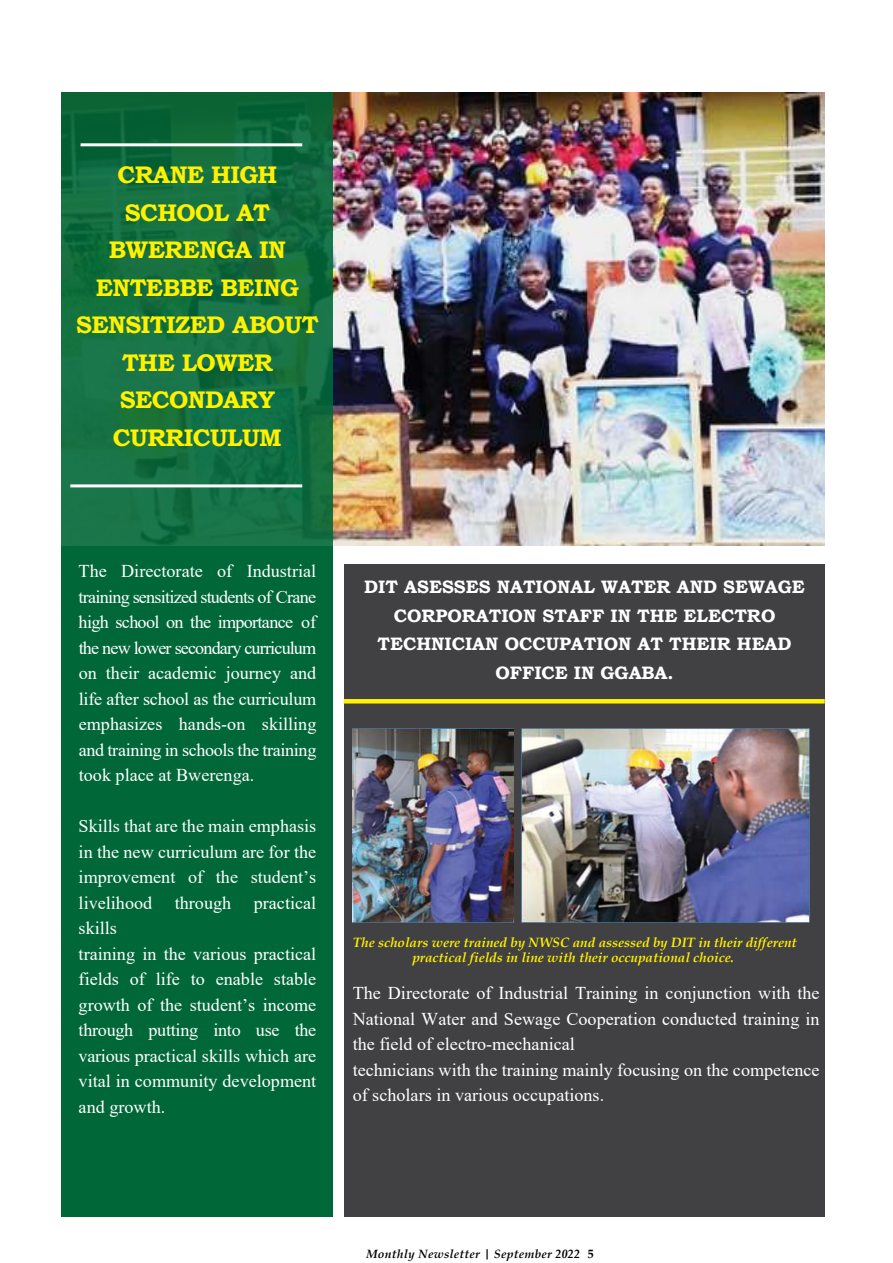
<style>
.page{position:relative;width:893px;height:1263px;background:#fff}
.page>*{position:absolute;margin:0;border:0;box-sizing:border-box;transform-origin:0 0}
.t1{font:700 24px/37.5px "Bookman Old Style";letter-spacing:-.025em;color:#fff100;text-align:center}
.t2{font:18px/25.5px "Times New Roman";color:#fff;text-align:justify}
.t3{font:700 18px/28.5px "Bookman Old Style";color:#fff;text-align:center}
.t4{font:italic 700 13.5px/15px "Book Antiqua";color:#fff100;text-align:center}
.t5{font:italic 700 12px "Book Antiqua";letter-spacing:.025em;color:#000}
.s1{font-style:normal}
</style>
<div class="page">
<img style="left:333px;top:92px;width:492px;height:454px">
<svg style="left:62px;top:92px;width:271px;height:454px;background:#136e41"></svg>
<div style="left:62px;top:546px;width:271px;height:671px;background:#006838"></div>
<hr style="left:81px;top:143px;width:221px;height:3px;background:#fff">
<hr style="left:70px;top:484px;width:232px;height:3px;background:#fff">
<div style="left:344px;top:565px;width:481px;height:652px;background:#414042"></div>
<hr style="left:344px;top:699px;width:481px;height:4px;background:#fff100">
<img style="left:353px;top:729px;width:160px;height:193px">
<img style="left:521px;top:729px;width:289px;height:193px">
<h1 class="t1" style="left:76px;top:156px;width:244px">CRANE HIGH<br>SCHOOL AT<br>BWERENGA IN<br>ENTEBBE BEING<br>SENSITIZED ABOUT<br>THE LOWER<br>SECONDARY<br>CURRICULUM</h1>
<p class="t2" style="left:79px;top:558px;width:239px">The Directorate of Industrial training sensitized students of Crane high school on the importance of the new lower secondary curriculum on their academic journey and life after school as the curriculum emphasizes hands-on skilling and training in schools the training took place at Bwerenga.</p>
<p class="t2" style="left:79px;top:813px;width:239px">Skills that are the main emphasis in the new curriculum are for the improvement of the student’s livelihood</p>
<p class="t2" style="left:175px;top:889px;width:58px">through</p>
<p class="t2" style="left:254px;top:889px;width:64px">practical</p>
<p class="t2" style="left:79px;top:915px;width:239px;text-align:left">skills<br>training in the various practical fields of life to enable stable growth of the student’s income through putting into use the various practical skills which are vital in community development and growth.</p>
<p class="t3" style="left:364px;top:573px;width:442px">DIT ASESSES NATIONAL WATER AND SEWAGE<br>CORPORATION STAFF IN THE ELECTRO<br>TECHNICIAN OCCUPATION AT THEIR HEAD<br>OFFICE IN GGABA.</p>
<p class="t4" style="left:353px;top:934px;width:445px">The scholars were trained by NWSC and assessed by DIT in their different practical fields in line with their occupational choice.</p>
<p class="t2" style="left:353px;top:980px;width:468px;text-align:left">The Directorate of Industrial Training in conjunction with the National Water and Sewage Cooperation conducted training in the field of electro-mechanical<br>technicians with the training mainly focusing on the competence of scholars in various occupations.</p>
<p class="t5" style="left:366px;top:1245px;width:229px">Monthly Newsletter | September 2022 <span class="s1">5</span></p>
</div>
